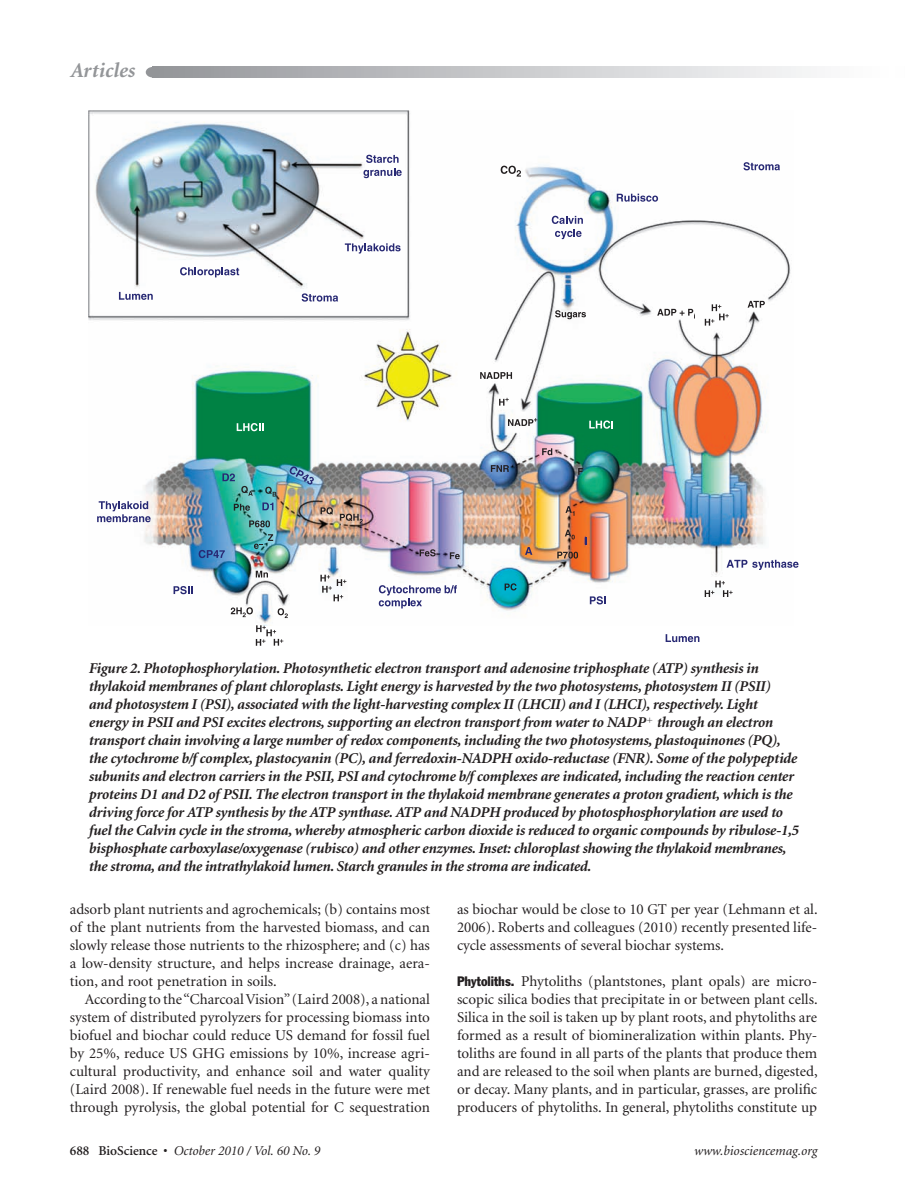
<style>
.page{position:relative;width:905px;height:1202px;background:#fff}
.page>*{position:absolute;margin:0;border:0;box-sizing:border-box;transform-origin:0 0}
.t1{font:italic 700 21px "Minion";color:#939598}
.t2{font:italic 700 15px/18px "Minion";letter-spacing:-.015em;color:#231f20}
.t3{font:15px/18px "Minion";color:#231f20;text-align:justify}
.t4{font:italic 13.5px "Minion";color:#231f20}
.s1{font-family:"Franklin Gothic";font-stretch:condensed;font-size:13.5px}
.s2{font-weight:600;font-style:normal}
</style>
<div class="page">
<svg style="left:155px;top:67px;width:656px;height:10px;background:#c5c6c8"></svg>
<div style="left:146px;top:67px;width:13px;height:10px;background:#939598;border-radius:50%"></div>
<img style="left:88px;top:111px;width:703px;height:514px">
<svg style="left:180px;top:267px;width:59px;height:10px"></svg>
<svg style="left:302px;top:293px;width:36px;height:9px"></svg>
<svg style="left:500px;top:166px;width:21px;height:11px"></svg>
<svg style="left:241px;top:486px;width:12px;height:10px"></svg>
<svg style="left:234px;top:504px;width:16px;height:6px"></svg>
<svg style="left:249px;top:520px;width:21px;height:7px"></svg>
<svg style="left:254px;top:543px;width:8px;height:6px"></svg>
<svg style="left:256px;top:571px;width:12px;height:6px"></svg>
<svg style="left:277px;top:608px;width:11px;height:10px"></svg>
<svg style="left:256px;top:625px;width:27px;height:20px"></svg>
<svg style="left:704px;top:580px;width:28px;height:17px"></svg>
<svg style="left:704px;top:304px;width:24px;height:21px"></svg>
<svg style="left:747px;top:301px;width:17px;height:7px"></svg>
<svg style="left:657px;top:309px;width:38px;height:9px"></svg>
<svg style="left:320px;top:575px;width:26px;height:26px"></svg>
<svg style="left:320px;top:507px;width:13px;height:7px"></svg>
<svg style="left:340px;top:513px;width:22px;height:10px"></svg>
<svg style="left:419px;top:549px;width:16px;height:7px"></svg>
<svg style="left:450px;top:552px;width:10px;height:7px"></svg>
<svg style="left:504px;top:583px;width:12px;height:7px"></svg>
<svg style="left:557px;top:551px;width:21px;height:7px"></svg>
<svg style="left:564px;top:529px;width:10px;height:10px"></svg>
<svg style="left:565px;top:506px;width:9px;height:10px"></svg>
<svg style="left:578px;top:468px;width:5px;height:7px"></svg>
<svg style="left:542px;top:448px;width:10px;height:7px"></svg>
<svg style="left:508px;top:418px;width:29px;height:8px"></svg>
<svg style="left:480px;top:372px;width:32px;height:7px"></svg>
<svg style="left:555px;top:310px;width:31px;height:9px"></svg>
<svg style="left:491px;top:465px;width:18px;height:7px"></svg>
<svg style="left:499px;top:398px;width:9px;height:7px"></svg>
<svg style="left:231px;top:607px;width:22px;height:10px"></svg>
<svg style="left:268px;top:534px;width:5px;height:7px"></svg>
<svg style="left:265px;top:486px;width:11px;height:10px"></svg>
<svg style="left:237px;top:423px;width:26px;height:8px"></svg>
<svg style="left:589px;top:420px;width:24px;height:9px"></svg>
<svg style="left:97px;top:501px;width:54px;height:21px"></svg>
<svg style="left:173px;top:586px;width:19px;height:8px"></svg>
<svg style="left:199px;top:550px;width:26px;height:8px"></svg>
<svg style="left:222px;top:473px;width:13px;height:8px"></svg>
<svg style="left:289px;top:466px;width:25px;height:19px"></svg>
<svg style="left:262px;top:502px;width:11px;height:8px"></svg>
<svg style="left:379px;top:585px;width:78px;height:23px"></svg>
<svg style="left:525px;top:547px;width:7px;height:8px"></svg>
<svg style="left:584px;top:537px;width:2px;height:8px"></svg>
<svg style="left:590px;top:596px;width:15px;height:8px"></svg>
<svg style="left:665px;top:634px;width:34px;height:8px"></svg>
<svg style="left:726px;top:560px;width:72px;height:10px"></svg>
<svg style="left:345px;top:243px;width:55px;height:10px"></svg>
<svg style="left:551px;top:216px;width:32px;height:23px"></svg>
<svg style="left:616px;top:194px;width:42px;height:8px"></svg>
<svg style="left:743px;top:162px;width:37px;height:8px"></svg>
<svg style="left:363px;top:155px;width:38px;height:23px"></svg>
<svg style="left:119px;top:292px;width:34px;height:8px"></svg>
<p class="t1" style="left:70px;top:60px;width:66px">Articles</p>
<p class="t2" style="left:88px;top:660px;width:711px">Figure 2. Photophosphorylation. Photosynthetic electron transport and adenosine triphosphate (ATP) synthesis in thylakoid membranes of plant chloroplasts. Light energy is harvested by the two photosystems, photosystem II (PSII)<br>and photosystem I (PSI), associated with the light-harvesting complex II (LHCII) and I (LHCI), respectively. Light energy in PSII and PSI excites electrons, supporting an electron transport from water to NADP<sup>1</sup> through an electron transport chain involving a large number of redox components, including the two photosystems, plastoquinones (PQ), the cytochrome b/f complex, plastocyanin (PC), and ferredoxin-NADPH oxido-reductase (FNR). Some of the polypeptide subunits and electron carriers in the PSII, PSI and cytochrome b/f complexes are indicated, including the reaction center proteins D1 and D2 of PSII. The electron transport in the thylakoid membrane generates a proton gradient, which is the driving force for ATP synthesis by the ATP synthase. ATP and NADPH produced by photosphosphorylation are used to fuel the Calvin cycle in the stroma, whereby atmospheric carbon dioxide is reduced to organic compounds by ribulose-1,5 bisphosphate carboxylase/oxygenase (rubisco) and other enzymes. Inset: chloroplast showing the thylakoid membranes, the stroma, and the intrathylakoid lumen. Starch granules in the stroma are indicated.</p>
<p class="t3" style="left:70px;top:900px;width:362px">adsorb plant nutrients and agrochemicals; (b) contains most</p>
<p class="t3" style="left:70px;top:918px;width:361px">of the plant nutrients from the harvested biomass, and can</p>
<p class="t3" style="left:70px;top:936px;width:361px">slowly release those nutrients to the rhizosphere; and (c) has</p>
<p class="t3" style="left:70px;top:954px;width:362px">a low-density structure, and helps increase drainage, aera-</p>
<p class="t3" style="left:70px;top:972px;width:208px">tion, and root penetration in soils.</p>
<p class="t3" style="left:85px;top:990px;width:346px">According to the “Charcoal Vision” (Laird 2008), a national</p>
<p class="t3" style="left:70px;top:1008px;width:361px">system of distributed pyrolyzers for processing biomass into</p>
<p class="t3" style="left:70px;top:1026px;width:362px">biofuel and biochar could reduce US demand for fossil fuel</p>
<p class="t3" style="left:70px;top:1044px;width:361px">by 25%, reduce US GHG emissions by 10%, increase agri-</p>
<p class="t3" style="left:70px;top:1062px;width:362px">cultural productivity, and enhance soil and water quality</p>
<p class="t3" style="left:70px;top:1080px;width:362px">(Laird 2008). If renewable fuel needs in the future were met</p>
<p class="t3" style="left:70px;top:1098px;width:362px">through pyrolysis, the global potential for C sequestration</p>
<p class="t3" style="left:457px;top:900px;width:362px">as biochar would be close to 10 GT per year (Lehmann et al.<br>2006). Roberts and colleagues (2010) recently presented life&shy;cycle assessments of several biochar systems.</p>
<p class="t3" style="left:457px;top:972px;width:362px"><span class="s1">Phytoliths.</span> Phytoliths (plantstones, plant opals) are micro&shy;scopic silica bodies that precipitate in or between plant cells.<br>Silica in the soil is taken up by plant roots, and phytoliths are formed as a result of biomineralization within plants. Phy&shy;toliths are found in all parts of the plants that produce them and are released to the soil when plants are burned, digested, or decay. Many plants, and in particular, grasses, are prolific producers of phytoliths. In general, phytoliths constitute up</p>
<p class="t4" style="left:70px;top:1144px;width:252px"><span class="s2">688 BioScience •</span> October 2010 / Vol. 60 No. 9</p>
<p class="t4" style="left:693px;top:1144px;width:125px">www.biosciencemag.org</p>
</div>
